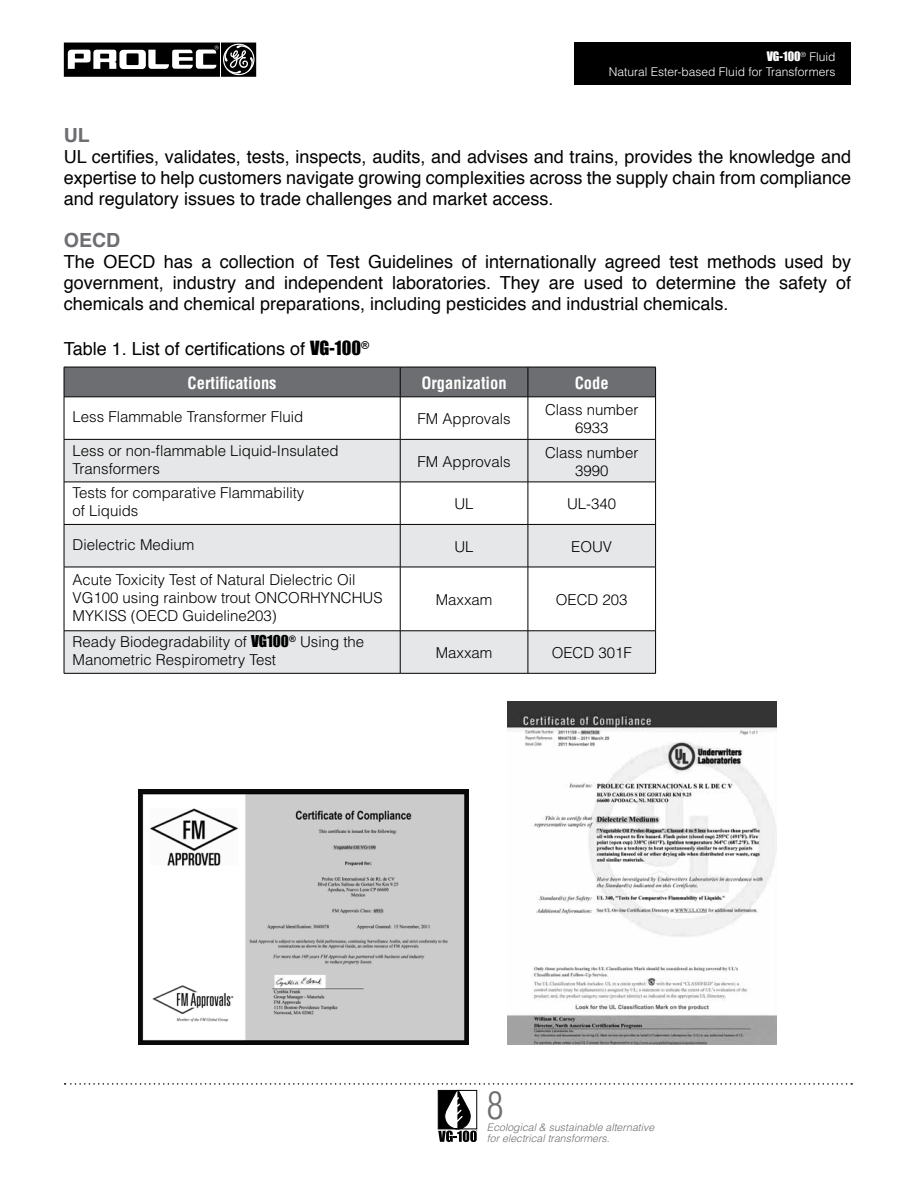
<style>
.page{position:relative;width:915px;height:1191px;background:#fff}
.page>*{position:absolute;margin:0;border:0;box-sizing:border-box;transform-origin:0 0}
.t1{font:300 condensed 37.5px "Helvetica";color:#6d6e71}
.t2{font:700 19.5px "Helvetica";color:#6d6e71}
.t3{font:18px/21px "Helvetica";color:#000;text-align:justify}
.t4{font:700 condensed 16.5px "Helvetica";color:#fff}
.t5{font:300 15px/18px "Helvetica";color:#000}
.t6{font:300 12px "Helvetica";color:#fff}
.t7{font:12px "Impact";color:#fff}
.t8{font:italic 300 10.5px/10.5px "Helvetica";color:#6d6e71}
.s1{font-family:"Helvetica";font-weight:300}
.s2{font-family:"Impact"}
.s3{font-family:"Impact";font-weight:400}
</style>
<div class="page">
<svg style="left:64px;top:43px;width:192px;height:34px"></svg>
<svg style="left:65px;top:1083px;width:786px;height:59px"></svg>
<div style="left:574px;top:43px;width:276px;height:42px;background:#000"></div>
<svg style="left:65px;top:440px;width:590px;height:233px;fill:#e6e7e8"></svg>
<div style="left:64px;top:367px;width:592px;height:30px;background:#6d6e71"></div>
<hr style="left:64px;top:396px;width:336px;height:1px;background:#000">
<hr style="left:64px;top:397px;width:1px;height:42px;background:#000">
<hr style="left:400px;top:396px;width:127px;height:1px;background:#000">
<hr style="left:400px;top:397px;width:1px;height:42px;background:#000">
<hr style="left:527px;top:396px;width:128px;height:1px;background:#000">
<hr style="left:527px;top:397px;width:1px;height:42px;background:#000">
<hr style="left:655px;top:397px;width:1px;height:42px;background:#000">
<hr style="left:64px;top:439px;width:336px;height:1px;background:#000">
<hr style="left:64px;top:439px;width:1px;height:43px;background:#000">
<hr style="left:400px;top:439px;width:127px;height:1px;background:#000">
<hr style="left:400px;top:439px;width:1px;height:43px;background:#000">
<hr style="left:527px;top:439px;width:128px;height:1px;background:#000">
<hr style="left:527px;top:439px;width:1px;height:43px;background:#000">
<hr style="left:655px;top:439px;width:1px;height:43px;background:#000">
<hr style="left:64px;top:481px;width:336px;height:1px;background:#000">
<hr style="left:64px;top:482px;width:1px;height:42px;background:#000">
<hr style="left:400px;top:481px;width:127px;height:1px;background:#000">
<hr style="left:400px;top:482px;width:1px;height:42px;background:#000">
<hr style="left:527px;top:481px;width:128px;height:1px;background:#000">
<hr style="left:527px;top:482px;width:1px;height:42px;background:#000">
<hr style="left:655px;top:482px;width:1px;height:42px;background:#000">
<hr style="left:64px;top:524px;width:336px;height:1px;background:#000">
<hr style="left:64px;top:524px;width:1px;height:43px;background:#000">
<hr style="left:400px;top:524px;width:127px;height:1px;background:#000">
<hr style="left:400px;top:524px;width:1px;height:43px;background:#000">
<hr style="left:527px;top:524px;width:128px;height:1px;background:#000">
<hr style="left:527px;top:524px;width:1px;height:43px;background:#000">
<hr style="left:655px;top:524px;width:1px;height:43px;background:#000">
<hr style="left:64px;top:567px;width:336px;height:1px;background:#000">
<hr style="left:64px;top:567px;width:1px;height:63px;background:#000">
<hr style="left:400px;top:567px;width:127px;height:1px;background:#000">
<hr style="left:400px;top:567px;width:1px;height:63px;background:#000">
<hr style="left:527px;top:567px;width:128px;height:1px;background:#000">
<hr style="left:527px;top:567px;width:1px;height:63px;background:#000">
<hr style="left:655px;top:567px;width:1px;height:63px;background:#000">
<hr style="left:64px;top:630px;width:336px;height:1px;background:#000">
<hr style="left:64px;top:631px;width:1px;height:42px;background:#000">
<hr style="left:400px;top:630px;width:127px;height:1px;background:#000">
<hr style="left:400px;top:631px;width:1px;height:42px;background:#000">
<hr style="left:527px;top:630px;width:128px;height:1px;background:#000">
<hr style="left:527px;top:631px;width:1px;height:42px;background:#000">
<hr style="left:655px;top:631px;width:1px;height:42px;background:#000">
<hr style="left:64px;top:673px;width:336px;height:1px;background:#000">
<hr style="left:400px;top:673px;width:127px;height:1px;background:#000">
<hr style="left:527px;top:673px;width:128px;height:1px;background:#000">
<img style="left:138px;top:789px;width:330px;height:255px">
<img style="left:507px;top:702px;width:269px;height:342px">
<p class="t7" style="left:766px;top:47px;width:70px">VG-100<sup>®</sup> <span class="s1">Fluid</span></p>
<p class="t6" style="left:608px;top:64px;width:228px">Natural Ester-based Fluid for Transformers</p>
<p class="t2" style="left:64px;top:120px;width:27px">UL</p>
<p class="t3" style="left:64px;top:147px;width:788px">UL certifies, validates, tests, inspects, audits, and advises and trains, provides the knowledge and expertise to help customers navigate growing complexities across the supply chain from compliance and regulatory issues to trade challenges and market access.</p>
<p class="t2" style="left:64px;top:225px;width:58px">OECD</p>
<p class="t3" style="left:64px;top:252px;width:788px">The OECD has a collection of Test Guidelines of internationally agreed test methods used by government, industry and independent laboratories. They are used to determine the safety of chemicals and chemical preparations, including pesticides and industrial chemicals.</p>
<p class="t3" style="left:64px;top:338px;width:307px">Table 1. List of certifications of <span class="s2">VG-100</span><sup>®</sup></p>
<p class="t4" style="left:187px;top:372px;width:90px">Certifications</p>
<p class="t4" style="left:421px;top:372px;width:87px">Organization</p>
<p class="t4" style="left:574px;top:372px;width:35px">Code</p>
<p class="t5" style="left:72px;top:407px;width:232px">Less Flammable Transformer Fluid</p>
<p class="t5" style="left:417px;top:409px;width:95px">FM Approvals</p>
<p class="t5" style="left:545px;top:400px;width:95px;text-align:center">Class number<br>6933</p>
<p class="t5" style="left:72px;top:441px;width:267px">Less or non-flammable Liquid-Insulated<br>Transformers</p>
<p class="t5" style="left:417px;top:452px;width:95px">FM Approvals</p>
<p class="t5" style="left:545px;top:443px;width:95px;text-align:center">Class number<br>3990</p>
<p class="t5" style="left:72px;top:483px;width:233px">Tests for comparative Flammability of Liquids</p>
<p class="t5" style="left:454px;top:494px;width:21px">UL</p>
<p class="t5" style="left:567px;top:494px;width:51px">UL-340</p>
<p class="t5" style="left:72px;top:535px;width:123px">Dielectric Medium</p>
<p class="t5" style="left:454px;top:537px;width:21px">UL</p>
<p class="t5" style="left:571px;top:537px;width:42px">EOUV</p>
<p class="t5" style="left:72px;top:570px;width:311px">Acute Toxicity Test of Natural Dielectric Oil<br>VG100 using rainbow trout ONCORHYNCHUS<br>MYKISS (OECD Guideline203)</p>
<p class="t5" style="left:435px;top:590px;width:58px">Maxxam</p>
<p class="t5" style="left:555px;top:590px;width:73px">OECD 203</p>
<p class="t5" style="left:72px;top:632px;width:293px">Ready Biodegradability of <span class="s3">VG100</span><sup>®</sup> Using the<br>Manometric Respirometry Test</p>
<p class="t5" style="left:435px;top:643px;width:58px">Maxxam</p>
<p class="t5" style="left:551px;top:643px;width:82px">OECD 301F</p>
<h1 class="t1" style="left:487px;top:1081px;width:18px">8</h1>
<p class="t8" style="left:487px;top:1122px;width:169px">Ecological &amp; sustainable alternative for electrical transformers.</p>
</div>
